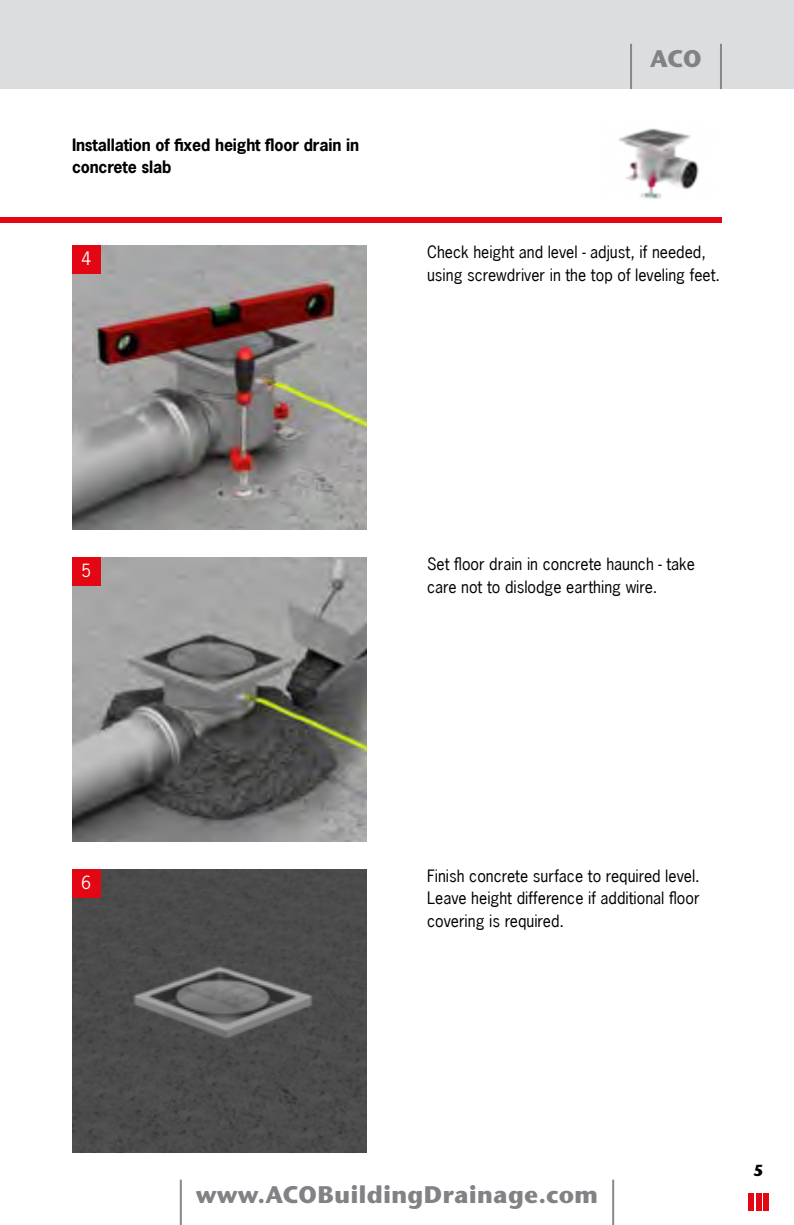
<style>
.page{position:relative;width:794px;height:1225px;background:#fff}
.page>*{position:absolute;margin:0;border:0;box-sizing:border-box;transform-origin:0 0}
.t1{font:700 24px "Stone Sans ITC Pro";color:#818285}
.t2{font:20px "News Gothic TOT";color:#fff}
.t3{font:16px/22.6px "News Gothic";color:#000}
.t4{font:700 16px/22.6px "News Gothic";letter-spacing:-.01em;color:#000}
.t5{font:700 16px "Stone Sans ITC Pro";color:#000}
</style>
<div class="page">
<div style="left:748px;top:1193px;width:6px;height:17px;background:#e30613"></div>
<div style="left:755px;top:1193px;width:6px;height:17px;background:#e30613"></div>
<div style="left:763px;top:1193px;width:5px;height:17px;background:#e30613"></div>
<div style="left:0;top:0;width:794px;height:89px;background:#dcddde"></div>
<hr style="left:630px;top:44px;width:2px;height:45px;background:#878787">
<hr style="left:720px;top:44px;width:2px;height:45px;background:#878787">
<hr style="left:180px;top:1179px;width:2px;height:46px;background:#878787">
<hr style="left:612px;top:1179px;width:2px;height:46px;background:#878787">
<img style="left:72px;top:245px;width:295px;height:284px">
<img style="left:72px;top:557px;width:295px;height:284px">
<img style="left:72px;top:869px;width:295px;height:284px">
<div style="left:72px;top:557px;width:28px;height:29px;background:#e30613"></div>
<div style="left:72px;top:245px;width:28px;height:29px;background:#e30613"></div>
<div style="left:72px;top:869px;width:28px;height:28px;background:#e30613"></div>
<div style="left:0;top:217px;width:722px;height:6px;background:#e30613"></div>
<img style="left:618px;top:128px;width:81px;height:71px">
<p class="t4" style="left:72px;top:133px;width:288px">Installation of fixed height floor drain in concrete slab</p>
<p class="t2" style="left:81px;top:247px;width:11px">4</p>
<h1 class="t1" style="left:650px;top:43px;width:53px">ACO</h1>
<p class="t3" style="left:427px;top:240px;width:295px">Check height and level - adjust, if needed, using screwdriver in the top of leveling feet.</p>
<p class="t2" style="left:81px;top:559px;width:11px">5</p>
<p class="t3" style="left:427px;top:552px;width:269px">Set floor drain in concrete haunch - take care not to dislodge earthing wire.</p>
<p class="t2" style="left:81px;top:871px;width:11px">6</p>
<p class="t3" style="left:427px;top:864px;width:274px;text-align:justify">Finish concrete surface to required level.<br>Leave height difference if additional floor covering is required.</p>
<h1 class="t1" style="left:196px;top:1179px;width:404px">www.ACOBuildingDrainage.com</h1>
<p class="t5" style="left:753px;top:1160px;width:12px">5</p>
</div>
